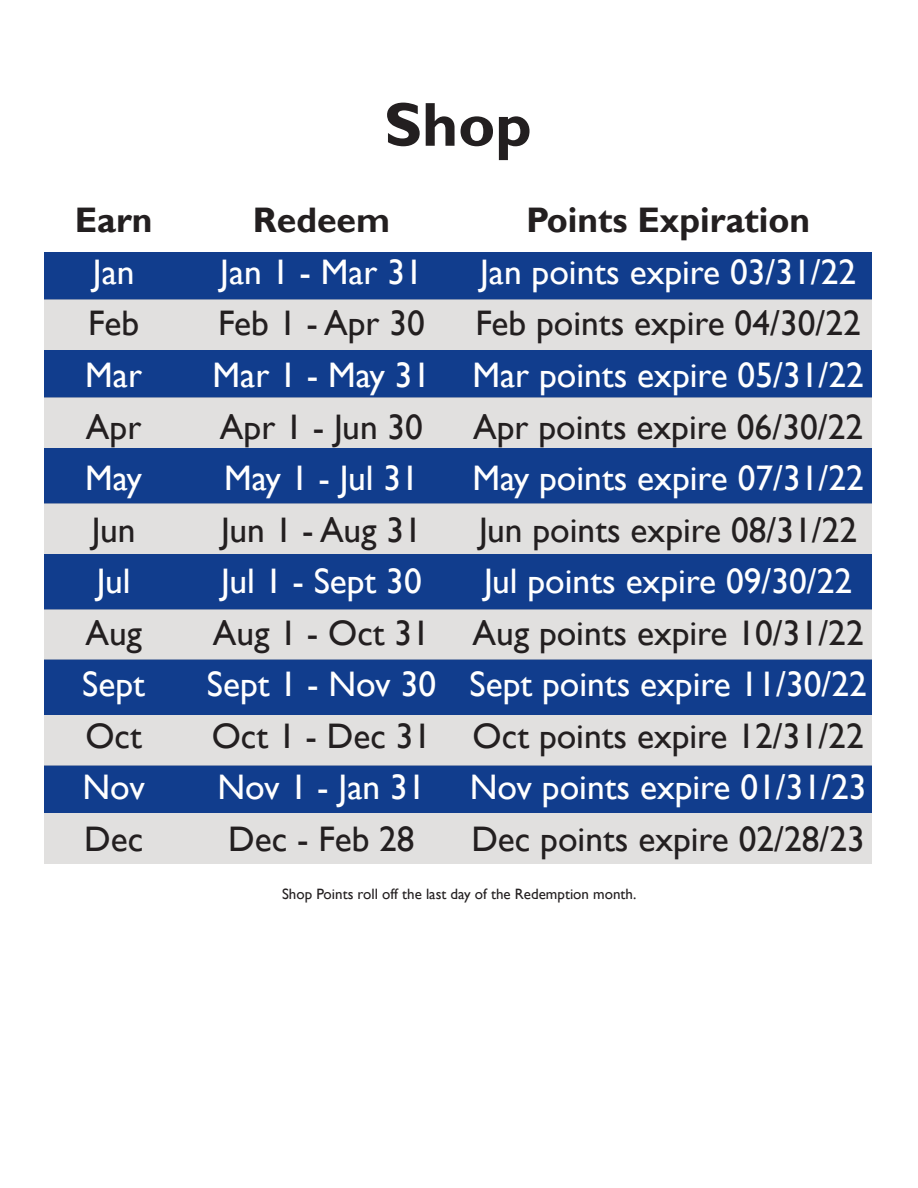
<style>
.page{position:relative;width:918px;height:1188px;background:#fff}
.page>*{position:absolute;margin:0;border:0;box-sizing:border-box;transform-origin:0 0}
.t1{font:700 62.4px "Gill Sans";color:#231f20}
.t2{font:35.4px "Gill Sans";color:#fff}
.t3{font:35.4px "Gill Sans";color:#231f20}
.t4{font:700 35.4px "Gill Sans";color:#231f20}
.t5{font:15px "Gill Sans";color:#231f20}
</style>
<div class="page">
<div style="left:44px;top:252px;width:828px;height:48px;background:#113d8d"></div>
<div style="left:44px;top:350px;width:828px;height:48px;background:#113d8d"></div>
<div style="left:44px;top:766px;width:828px;height:47px;background:#113d8d"></div>
<div style="left:44px;top:448px;width:828px;height:55px;background:#113d8d"></div>
<div style="left:44px;top:554px;width:828px;height:55px;background:#113d8d"></div>
<div style="left:44px;top:660px;width:828px;height:55px;background:#113d8d"></div>
<div style="left:44px;top:300px;width:828px;height:50px;background:#e1e0df"></div>
<div style="left:44px;top:398px;width:828px;height:50px;background:#e1e0df"></div>
<div style="left:44px;top:813px;width:828px;height:51px;background:#e1e0df"></div>
<div style="left:44px;top:503px;width:828px;height:51px;background:#e1e0df"></div>
<div style="left:44px;top:609px;width:828px;height:51px;background:#e1e0df"></div>
<div style="left:44px;top:715px;width:828px;height:51px;background:#e1e0df"></div>
<p class="t4" style="left:75px;top:199px;width:79px">Earn</p>
<p class="t2" style="left:93px;top:251px;width:43px">Jan</p>
<p class="t3" style="left:88px;top:303px;width:52px">Feb</p>
<p class="t2" style="left:85px;top:355px;width:58px">Mar</p>
<p class="t3" style="left:86px;top:406px;width:57px">Apr</p>
<p class="t2" style="left:85px;top:458px;width:58px">May</p>
<p class="t3" style="left:92px;top:509px;width:45px">Jun</p>
<p class="t2" style="left:97px;top:561px;width:35px">Jul</p>
<p class="t3" style="left:85px;top:612px;width:58px">Aug</p>
<p class="t2" style="left:82px;top:664px;width:64px">Sept</p>
<p class="t3" style="left:85px;top:715px;width:58px">Oct</p>
<p class="t2" style="left:82px;top:767px;width:64px">Nov</p>
<p class="t3" style="left:84px;top:818px;width:61px">Dec</p>
<p class="t1" style="left:384px;top:87px;width:149px">Shop</p>
<p class="t4" style="left:253px;top:199px;width:139px">Redeem</p>
<p class="t2" style="left:220px;top:251px;width:204px">Jan 1 - Mar 31</p>
<p class="t3" style="left:218px;top:303px;width:208px">Feb 1 - Apr 30</p>
<p class="t2" style="left:213px;top:355px;width:219px">Mar 1 - May 31</p>
<p class="t3" style="left:220px;top:406px;width:205px">Apr 1 - Jun 30</p>
<p class="t2" style="left:224px;top:458px;width:196px">May 1 - Jul 31</p>
<p class="t3" style="left:221px;top:509px;width:202px">Jun 1 - Aug 31</p>
<p class="t2" style="left:221px;top:561px;width:202px">Jul 1 - Sept 30</p>
<p class="t3" style="left:213px;top:612px;width:219px">Aug 1 - Oct 31</p>
<p class="t2" style="left:207px;top:664px;width:231px">Sept 1 - Nov 30</p>
<p class="t3" style="left:212px;top:715px;width:221px">Oct 1 - Dec 31</p>
<p class="t2" style="left:217px;top:767px;width:210px">Nov 1 - Jan 31</p>
<p class="t3" style="left:228px;top:818px;width:188px">Dec - Feb 28</p>
<p class="t4" style="left:526px;top:199px;width:286px">Points Expiration</p>
<p class="t2" style="left:480px;top:251px;width:378px">Jan points expire 03/31/22</p>
<p class="t3" style="left:476px;top:303px;width:387px">Feb points expire 04/30/22</p>
<p class="t2" style="left:472px;top:355px;width:393px">Mar points expire 05/31/22</p>
<p class="t3" style="left:473px;top:406px;width:392px">Apr points expire 06/30/22</p>
<p class="t2" style="left:472px;top:458px;width:393px">May points expire 07/31/22</p>
<p class="t3" style="left:479px;top:509px;width:380px">Jun points expire 08/31/22</p>
<p class="t2" style="left:484px;top:561px;width:370px">Jul points expire 09/30/22</p>
<p class="t3" style="left:473px;top:612px;width:393px">Aug points expire 10/31/22</p>
<p class="t2" style="left:470px;top:664px;width:399px">Sept points expire 11/30/22</p>
<p class="t3" style="left:473px;top:715px;width:393px">Oct points expire 12/31/22</p>
<p class="t2" style="left:470px;top:767px;width:399px">Nov points expire 01/31/23</p>
<p class="t3" style="left:471px;top:818px;width:395px">Dec points expire 02/28/23</p>
<p class="t5" style="left:282px;top:886px;width:356px">Shop Points roll off the last day of the Redemption month.</p>
</div>
